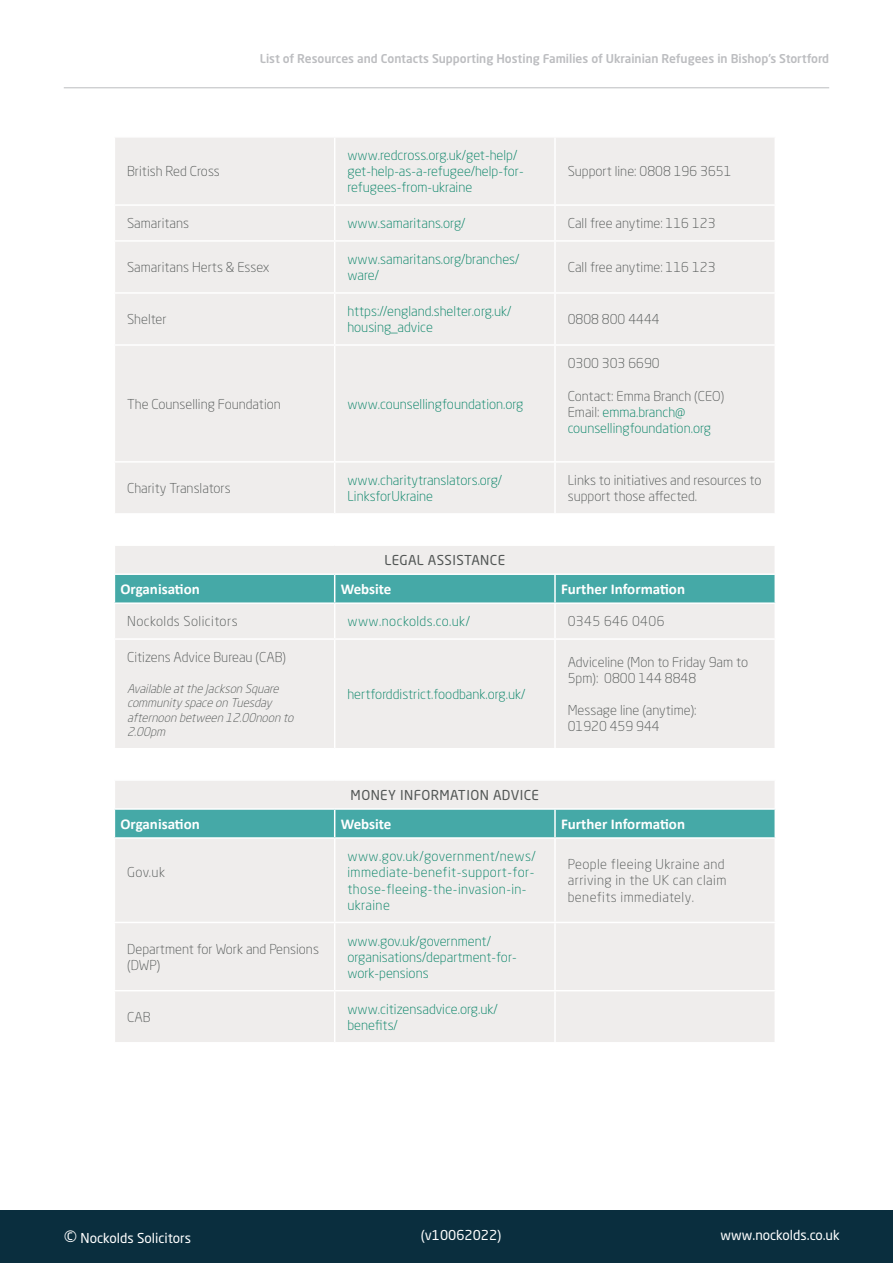
<style>
.page{position:relative;width:893px;height:1263px;background:#fff}
.page>*{position:absolute;margin:0;border:0;box-sizing:border-box;transform-origin:0 0}
.t1{font:18px "Neo Sans Std";color:#fff}
.t2{font:700 15px "Calibri";color:#fff}
.t3{font:300 13.5px/16.2px "Neo Sans Std";color:#008063}
.t4{font:300 13.5px/16.2px "Neo Sans Std";color:#525655}
.t5{font:300 13.5px/16.2px "Neo Sans Std";letter-spacing:.03em;color:#008063}
.t6{font:300 13.5px/16.2px "Neo Sans Std";letter-spacing:.03em;color:#525655}
.t7{font:13.5px "Neo Sans Std";color:#fff}
.t8{font:13.5px "Neo Sans Std";letter-spacing:.03em;color:#525655}
.t9{font:500 12px "Neo Sans Std";color:#bcbdc0}
.t10{font:italic 300 12px/14.4px "Neo Sans Std";color:#525655}
.s1{color:#525655}
</style>
<div class="page">
<div style="left:0;top:1210px;width:893px;height:53px;background:#0a2e3e"></div>
<div style="left:115px;top:138px;width:659px;height:375px;background:#efedec"></div>
<hr style="left:334px;top:138px;width:1px;height:66px;background:#fff">
<hr style="left:554px;top:138px;width:2px;height:66px;background:#fff">
<hr style="left:114px;top:204px;width:221px;height:2px;background:#fff">
<hr style="left:335px;top:204px;width:220px;height:2px;background:#fff">
<hr style="left:334px;top:206px;width:1px;height:34px;background:#fff">
<hr style="left:555px;top:204px;width:221px;height:2px;background:#fff">
<hr style="left:554px;top:206px;width:2px;height:34px;background:#fff">
<hr style="left:114px;top:240px;width:221px;height:2px;background:#fff">
<hr style="left:335px;top:240px;width:220px;height:2px;background:#fff">
<hr style="left:334px;top:242px;width:1px;height:50px;background:#fff">
<hr style="left:555px;top:240px;width:221px;height:2px;background:#fff">
<hr style="left:554px;top:242px;width:2px;height:50px;background:#fff">
<hr style="left:114px;top:292px;width:221px;height:2px;background:#fff">
<hr style="left:335px;top:292px;width:220px;height:2px;background:#fff">
<hr style="left:334px;top:294px;width:1px;height:50px;background:#fff">
<hr style="left:555px;top:292px;width:221px;height:2px;background:#fff">
<hr style="left:554px;top:294px;width:2px;height:50px;background:#fff">
<hr style="left:114px;top:344px;width:221px;height:2px;background:#fff">
<hr style="left:335px;top:344px;width:220px;height:2px;background:#fff">
<hr style="left:334px;top:346px;width:1px;height:115px;background:#fff">
<hr style="left:555px;top:344px;width:221px;height:2px;background:#fff">
<hr style="left:554px;top:346px;width:2px;height:115px;background:#fff">
<hr style="left:114px;top:461px;width:221px;height:2px;background:#fff">
<hr style="left:335px;top:461px;width:220px;height:2px;background:#fff">
<hr style="left:334px;top:463px;width:1px;height:50px;background:#fff">
<hr style="left:555px;top:461px;width:221px;height:2px;background:#fff">
<hr style="left:554px;top:463px;width:2px;height:50px;background:#fff">
<div style="left:115px;top:604px;width:659px;height:144px;background:#efedec"></div>
<svg style="left:115px;top:546px;width:660px;height:56px;background:#9cccca"></svg>
<hr style="left:555px;top:573px;width:221px;height:2px;background:#fff">
<hr style="left:554px;top:575px;width:2px;height:27px;background:#fff">
<hr style="left:774px;top:575px;width:2px;height:27px;background:#fff">
<hr style="left:334px;top:604px;width:1px;height:34px;background:#fff">
<hr style="left:554px;top:604px;width:2px;height:34px;background:#fff">
<hr style="left:114px;top:638px;width:221px;height:2px;background:#fff">
<hr style="left:335px;top:638px;width:220px;height:2px;background:#fff">
<hr style="left:334px;top:640px;width:1px;height:108px;background:#fff">
<hr style="left:555px;top:638px;width:221px;height:2px;background:#fff">
<hr style="left:554px;top:640px;width:2px;height:108px;background:#fff">
<div style="left:115px;top:839px;width:659px;height:203px;background:#efedec"></div>
<svg style="left:114px;top:781px;width:661px;height:56px;background:#9cccca"></svg>
<hr style="left:555px;top:808px;width:221px;height:2px;background:#fff">
<hr style="left:554px;top:810px;width:2px;height:27px;background:#fff">
<hr style="left:774px;top:810px;width:2px;height:27px;background:#fff">
<hr style="left:334px;top:839px;width:1px;height:83px;background:#fff">
<hr style="left:554px;top:839px;width:2px;height:83px;background:#fff">
<hr style="left:114px;top:922px;width:221px;height:1px;background:#fff">
<hr style="left:335px;top:922px;width:220px;height:1px;background:#fff">
<hr style="left:334px;top:923px;width:1px;height:67px;background:#fff">
<hr style="left:555px;top:922px;width:221px;height:1px;background:#fff">
<hr style="left:554px;top:923px;width:2px;height:67px;background:#fff">
<hr style="left:114px;top:990px;width:221px;height:1px;background:#fff">
<hr style="left:335px;top:990px;width:220px;height:1px;background:#fff">
<hr style="left:334px;top:991px;width:1px;height:51px;background:#fff">
<hr style="left:555px;top:990px;width:221px;height:1px;background:#fff">
<hr style="left:554px;top:991px;width:2px;height:51px;background:#fff">
<hr style="left:64px;top:87px;width:765px;height:1px;background:#bcbdc0">
<p class="t4" style="left:127px;top:163px;width:94px">British Red Cross</p>
<p class="t9" style="left:260px;top:51px;width:571px">List of Resources and Contacts Supporting Hosting Families of Ukrainian Refugees in Bishop’s Stortford</p>
<p class="t3" style="left:347px;top:147px;width:178px">www.redcross.org.uk/get-help/ get-help-as-a-refugee/help-for&shy;refugees-from-ukraine</p>
<p class="t4" style="left:568px;top:163px;width:165px">Support line: 0808 196 3651</p>
<p class="t4" style="left:127px;top:215px;width:64px">Samaritans</p>
<p class="t3" style="left:347px;top:215px;width:120px">www.samaritans.org/</p>
<p class="t4" style="left:568px;top:215px;width:149px">Call free anytime: 116 123</p>
<p class="t4" style="left:127px;top:259px;width:144px">Samaritans Herts &amp; Essex</p>
<p class="t3" style="left:347px;top:251px;width:173px">www.samaritans.org/branches/ ware/</p>
<p class="t4" style="left:568px;top:259px;width:149px">Call free anytime: 116 123</p>
<p class="t4" style="left:127px;top:311px;width:41px">Shelter</p>
<p class="t3" style="left:347px;top:303px;width:166px">https://england.shelter.org.uk/ housing_advice</p>
<p class="t4" style="left:568px;top:311px;width:93px">0808 800 4444</p>
<p class="t4" style="left:127px;top:395px;width:155px">The Counselling Foundation</p>
<p class="t3" style="left:347px;top:395px;width:177px">www.counsellingfoundation.org</p>
<p class="t4" style="left:568px;top:355px;width:93px">0300 303 6690</p>
<p class="t4" style="left:568px;top:387px;width:158px">Contact: Emma Branch (CEO)</p>
<p class="t3" style="left:568px;top:404px;width:145px"><span class="s1">Email:</span> emma.branch@ counsellingfoundation.org</p>
<p class="t4" style="left:127px;top:480px;width:105px">Charity Translators</p>
<p class="t3" style="left:347px;top:472px;width:156px">www.charitytranslators.org/<br>LinksforUkraine</p>
<p class="t4" style="left:568px;top:472px;width:195px">Links to initiatives and resources to support those affected.</p>
<p class="t8" style="left:385px;top:552px;width:122px">LEGAL ASSISTANCE</p>
<p class="t2" style="left:120px;top:579px;width:81px">Organisation</p>
<p class="t2" style="left:341px;top:579px;width:52px">Website</p>
<p class="t2" style="left:561px;top:579px;width:126px">Further Information</p>
<p class="t6" style="left:127px;top:613px;width:112px">Nockolds Solicitors</p>
<p class="t5" style="left:347px;top:613px;width:124px">www.nockolds.co.uk/</p>
<p class="t6" style="left:568px;top:613px;width:98px">0345 646 0406</p>
<p class="t4" style="left:127px;top:649px;width:160px">Citizens Advice Bureau (CAB)</p>
<p class="t10" style="left:127px;top:681px;width:171px">Available atthe Jackson Square communityspace on Tuesday afternoon between 12.00noon to<br>2.00pm</p>
<p class="t3" style="left:347px;top:686px;width:179px">hertforddistrict.foodbank.org.uk/</p>
<p class="t4" style="left:568px;top:653px;width:182px">Adviceline (Mon to Friday 9am to<br>5pm): 0800 144 8848</p>
<p class="t4" style="left:568px;top:702px;width:130px">Message line (anytime):</p>
<p class="t4" style="left:568px;top:718px;width:93px">01920 459 944</p>
<p class="t8" style="left:351px;top:786px;width:190px">MONEY INFORMATION ADVICE</p>
<p class="t2" style="left:120px;top:813px;width:81px">Organisation</p>
<p class="t2" style="left:341px;top:813px;width:52px">Website</p>
<p class="t2" style="left:561px;top:813px;width:126px">Further Information</p>
<p class="t4" style="left:127px;top:864px;width:39px">Gov.uk</p>
<p class="t5" style="left:347px;top:848px;width:190px">www.gov.uk/government/news/ immediate-benefit-support-for&shy;those-fleeing-the-invasion-in&shy;ukraine</p>
<p class="t6" style="left:568px;top:856px;width:160px">People fleeing Ukraine and arriving in the UK can claim benefits immediately.</p>
<p class="t4" style="left:127px;top:940px;width:193px">Department for Work and Pensions (DWP)</p>
<p class="t3" style="left:347px;top:932px;width:171px">www.gov.uk/government/ organisations/department-for&shy;work-pensions</p>
<p class="t4" style="left:127px;top:1009px;width:25px">CAB</p>
<p class="t3" style="left:347px;top:1001px;width:152px">www.citizensadvice.org.uk/ benefits/</p>
<h1 class="t1" style="left:64px;top:1226px;width:15px">©</h1>
<p class="t7" style="left:421px;top:1226px;width:82px">(v10062022)</p>
<p class="t7" style="left:721px;top:1226px;width:121px">www.nockolds.co.uk</p>
<p class="t7" style="left:81px;top:1230px;width:112px">Nockolds Solicitors</p>
</div>
